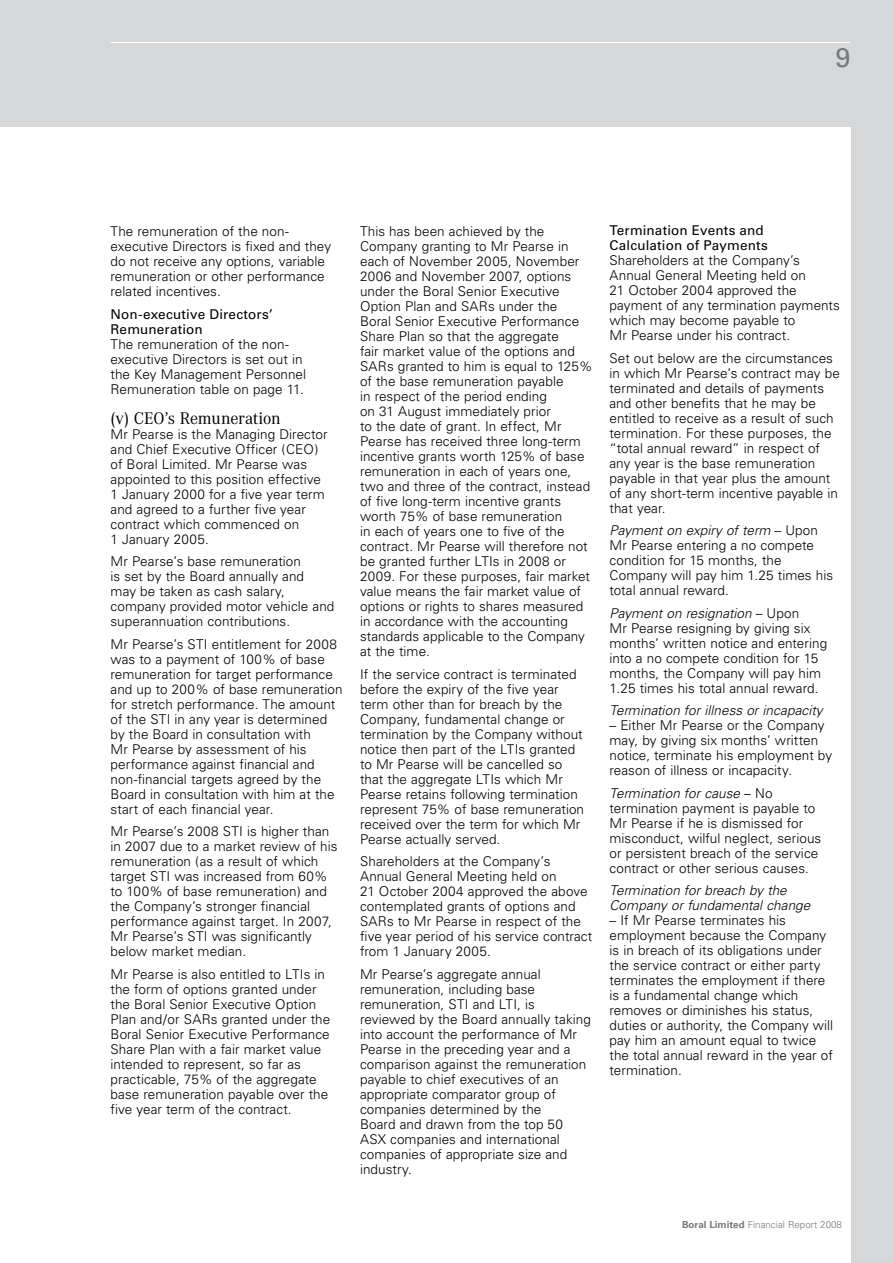
<style>
.page{position:relative;width:893px;height:1263px;background:#d5d7d8}
.page>*{position:absolute;margin:0;border:0;box-sizing:border-box;transform-origin:0 0}
.t1{font:27px "Univers";color:#77787b}
.t2{font:16.5px "Corporate ABQ";letter-spacing:-.01em;color:#000}
.t3{font:300 13.5px/15px "Univers";letter-spacing:.005em;color:#000}
.t4{font:italic 300 13.5px/15px "Univers";letter-spacing:.005em;color:#000}
.t5{font:13.5px/15px "Univers";letter-spacing:.01em;color:#000}
.t6{font:300 9.75px "Univers";color:#77787b}
.s1{font-style:italic}
.s2{font-weight:700}
</style>
<div class="page">
<hr style="left:111px;top:42px;width:739px;height:1px;background:#fff">
<div style="left:0;top:128px;width:850px;height:1135px;background:#fff"></div>
<h1 class="t1" style="left:835px;top:41px;width:17px">9</h1>
<p class="t3" style="left:111px;top:224px;width:222px">The remuneration of the non&shy;executive Directors is fixed and they do not receive any options, variable remuneration or other performance related incentives.</p>
<p class="t5" style="left:111px;top:306px;width:164px">Non-executive Directors’<br>Remuneration</p>
<p class="t3" style="left:111px;top:336px;width:197px">The remuneration of the non&shy;executive Directors is set out in the Key Management Personnel<br>Remuneration table on page 11.</p>
<p class="t2" style="left:111px;top:408px;width:172px">(v) CEO’s Remuneration</p>
<p class="t3" style="left:111px;top:426px;width:219px">Mr Pearse is the Managing Director and Chief Executive Officer (CEO) of Boral Limited. Mr Pearse was appointed to this position effective<br>1 January 2000 for a five year term and agreed to a further five year contract which commenced on<br>1 January 2005.</p>
<p class="t3" style="left:111px;top:554px;width:225px">Mr Pearse’s base remuneration<br>is set by the Board annually and<br>may be taken as cash salary, company provided motor vehicle and superannuation contributions.</p>
<p class="t3" style="left:111px;top:636px;width:233px">Mr Pearse’s STI entitlement for 2008 was to a payment of 100% of base remuneration for target performance and up to 200% of base remuneration for stretch performance. The amount of the STI in any year is determined by the Board in consultation with<br>Mr Pearse by assessment of his performance against financial and non-financial targets agreed by the Board in consultation with him at the start of each financial year.</p>
<p class="t3" style="left:111px;top:824px;width:229px">Mr Pearse’s 2008 STI is higher than in 2007 due to a market review of his remuneration (as a result of which target STI was increased from 60% to 100% of base remuneration) and the Company’s stronger financial performance against target. In 2007,<br>Mr Pearse’s STI was significantly below market median.</p>
<p class="t3" style="left:111px;top:966px;width:221px">Mr Pearse is also entitled to LTIs in the form of options granted under the Boral Senior Executive Option Plan and/or SARs granted under the Boral Senior Executive Performance Share Plan with a fair market value intended to represent, so far as practicable, 75% of the aggregate base remuneration payable over the five year term of the contract.</p>
<p class="t3" style="left:360px;top:224px;width:234px">This has been achieved by the Company granting to Mr Pearse in each of November 2005, November 2006 and November 2007, options under the Boral Senior Executive Option Plan and SARs under the<br>Boral Senior Executive Performance Share Plan so that the aggregate<br>fair market value of the options and SARs granted to him is equal to 125% of the base remuneration payable<br>in respect of the period ending<br>on 31 August immediately prior<br>to the date of grant. In effect, Mr Pearse has received three long-term incentive grants worth 125% of base remuneration in each of years one, two and three of the contract, instead of five long-term incentive grants worth 75% of base remuneration<br>in each of years one to five of the contract. Mr Pearse will therefore not be granted further LTIs in 2008 or 2009. For these purposes, fair market value means the fair market value of options or rights to shares measured in accordance with the accounting standards applicable to the Company at the time.</p>
<p class="t3" style="left:360px;top:666px;width:226px">If the service contract is terminated before the expiry of the five year term other than for breach by the Company, fundamental change or termination by the Company without notice then part of the LTIs granted to Mr Pearse will be cancelled so that the aggregate LTIs which Mr Pearse retains following termination represent 75% of base remuneration received over the term for which Mr Pearse actually served.</p>
<p class="t3" style="left:360px;top:854px;width:234px">Shareholders at the Company’s<br>Annual General Meeting held on<br>21 October 2004 approved the above contemplated grants of options and<br>SARs to Mr Pearse in respect of the five year period of his service contract from 1 January 2005.</p>
<p class="t3" style="left:360px;top:966px;width:232px">Mr Pearse’s aggregate annual remuneration, including base remuneration, STI and LTI, is reviewed by the Board annually taking into account the performance of Mr<br>Pearse in the preceding year and a comparison against the remuneration payable to chief executives of an appropriate comparator group of companies determined by the<br>Board and drawn from the top 50<br>ASX companies and international companies of appropriate size and industry.</p>
<p class="t5" style="left:609px;top:223px;width:160px">Termination Events and<br>Calculation of Payments</p>
<p class="t3" style="left:609px;top:253px;width:232px">Shareholders at the Company’s<br>Annual General Meeting held on<br>21 October 2004 approved the payment of any termination payments which may become payable to<br>Mr Pearse under his contract.</p>
<p class="t3" style="left:609px;top:351px;width:232px">Set out below are the circumstances in which Mr Pearse’s contract may be terminated and details of payments and other benefits that he may be entitled to receive as a result of such termination. For these purposes, the “total annual reward” in respect of any year is the base remuneration payable in that year plus the amount of any short-term incentive payable in that year.</p>
<p class="t3" style="left:609px;top:523px;width:225px"><span class="s1">Payment on expiry of term</span> – Upon<br>Mr Pearse entering a no compete condition for 15 months, the<br>Company will pay him 1.25 times his total annual reward.</p>
<p class="t3" style="left:609px;top:606px;width:219px"><span class="s1">Payment on resignation</span> – Upon<br>Mr Pearse resigning by giving six months’ written notice and entering into a no compete condition for 15 months, the Company will pay him 1.25 times his total annual reward.</p>
<p class="t4" style="left:609px;top:703px;width:215px">Termination for illness or incapacity</p>
<p class="t3" style="left:609px;top:718px;width:224px">– Either Mr Pearse or the Company may, by giving six months’ written notice, terminate his employment by reason of illness or incapacity.</p>
<p class="t3" style="left:609px;top:786px;width:213px"><span class="s1">Termination for cause</span> – No termination payment is payable to Mr Pearse if he is dismissed for misconduct, wilful neglect, serious or persistent breach of the service contract or other serious causes.</p>
<p class="t4" style="left:609px;top:883px;width:202px">Termination for breach by the<br>Company or fundamental change</p>
<p class="t3" style="left:609px;top:913px;width:225px">– If Mr Pearse terminates his employment because the Company is in breach of its obligations under the service contract or either party terminates the employment if there is a fundamental change which removes or diminishes his status, duties or authority, the Company will pay him an amount equal to twice the total annual reward in the year of termination.</p>
<p class="t6" style="left:682px;top:1219px;width:161px"><span class="s2">Boral Limited</span> Financial Report 2008</p>
</div>
